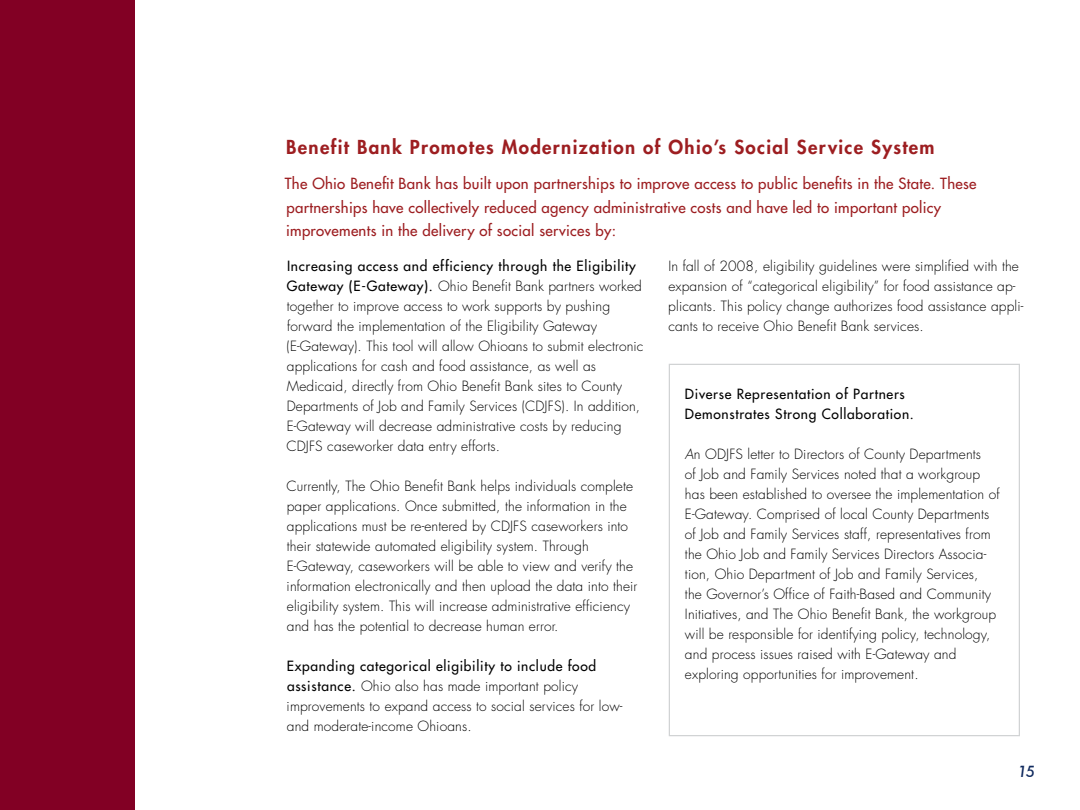
<style>
.page{position:relative;width:1080px;height:810px;background:#fff}
.page>*{position:absolute;margin:0;border:0;box-sizing:border-box;transform-origin:0 0}
.t1{font:800 18.75px "Futura Std";letter-spacing:.07em;color:#9d1e21}
.t2{font:500 15px/23.8px "Futura Std";letter-spacing:.02em;color:#9d1e21}
.t3{font:italic 500 15px "Futura";color:#102a5e}
.t4{font:300 13.75px/20px "Futura Std";letter-spacing:.01em;color:#000}
.t5{font:500 13.75px/20px "Futura Std";letter-spacing:.05em;color:#000}
.s1{font-weight:500}
.s2{font-style:italic}
</style>
<div class="page">
<div style="left:669px;top:364px;width:351px;height:372px;border:1px solid #d1d3d4"></div>
<div style="left:0;top:0;width:134px;height:810px;background:#820024"></div>
<h1 class="t1" style="left:286px;top:135px;width:650px">Benefit Bank Promotes Modernization of Ohio’s Social Service System</h1>
<p class="t2" style="left:285px;top:171px;width:693px">The Ohio Benefit Bank has built upon partnerships to improve access to public benefits in the State. These partnerships have collectively reduced agency administrative costs and have led to important policy improvements in the delivery of social services by:</p>
<p class="t4" style="left:287px;top:256px;width:359px"><span class="s1">Increasing access and efficiency through the Eligibility Gateway (E -Gateway).</span> Ohio Benefit Bank partners worked together to improve access to work supports by pushing forward the implementation of the Eligibility Gateway (E-Gateway). This tool will allow Ohioans to submit electronic applications for cash and food assistance, as well as Medicaid, directly from Ohio Benefit Bank sites to County Departments of Job and Family Services (CDJFS). In addition, E-Gateway will decrease administrative costs by reducing CDJFS caseworker data entry efforts.</p>
<p class="t4" style="left:287px;top:476px;width:352px">Currently, The Ohio Benefit Bank helps individuals complete paper applications. Once submitted, the information in the applications must be re-entered by CDJFS caseworkers into their statewide automated eligibility system. Through E-Gateway, caseworkers will be able to view and verify the information electronically and then upload the data into their eligibility system. This will increase administrative efficiency and has the potential to decrease human error.</p>
<p class="t4" style="left:287px;top:656px;width:337px"><span class="s1">Expanding categorical eligibility to include food assistance.</span> Ohio also has made important policy improvements to expand access to social services for low&shy;and moderate-income Ohioans.</p>
<p class="t4" style="left:668px;top:256px;width:357px">In fall of 2008, eligibility guidelines were simplified with the expansion of “categorical eligibility” for food assistance ap&shy;plicants. This policy change authorizes food assistance appli&shy;cants to receive Ohio Benefit Bank services.</p>
<p class="t5" style="left:685px;top:384px;width:230px">Diverse Representation of Partners<br>Demonstrates Strong Collaboration.</p>
<p class="t4" style="left:685px;top:444px;width:316px"><span class="s2">A</span>n ODJFS letter to Directors of County Departments<br>of Job and Family Services noted that a workgroup has been established to oversee the implementation of E-Gateway. Comprised of local County Departments of Job and Family Services staff, representatives from the Ohio Job and Family Services Directors Associa&shy;tion, Ohio Department of Job and Family Services,<br>the Governor’s Office of Faith-Based and Community Initiatives, and The Ohio Benefit Bank, the workgroup will be responsible for identifying policy, technology, and process issues raised with E-Gateway and exploring opportunities for improvement.</p>
<p class="t3" style="left:1018px;top:761px;width:19px">15</p>
</div>
